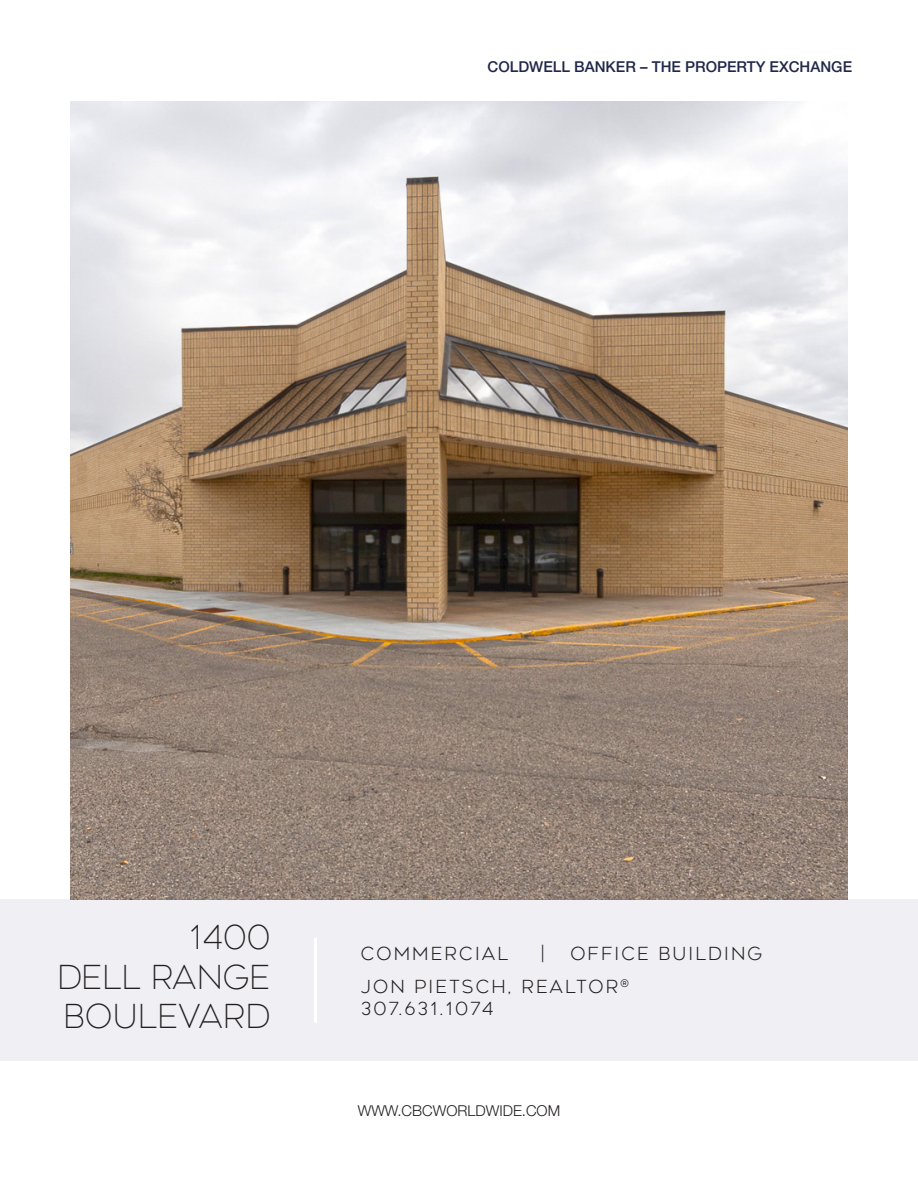
<style>
.page{position:relative;width:918px;height:1188px;background:#fff}
.page>*{position:absolute;margin:0;border:0;box-sizing:border-box;transform-origin:0 0}
.t1{font:200 33px "Geometos Neue";color:#231f20}
.t2{font:300 18px "Geometos Neue";letter-spacing:.12em;color:#231f20}
.t3{font:500 15px "Helvetica Neue LT Std";color:#202749}
.t4{font:300 15px "Helvetica Neue LT Std";color:#231f20}
</style>
<div class="page">
<img style="left:70px;top:102px;width:778px;height:797px">
<div style="left:0;top:899px;width:918px;height:161px;background:#f0f0f4"></div>
<hr style="left:314px;top:938px;width:3px;height:85px;background:#fff">
<p class="t3" style="left:488px;top:57px;width:366px">COLDWELL BANKER – THE PROPERTY EXCHANGE</p>
<p class="t1" style="left:189px;top:918px;width:83px">1400</p>
<p class="t1" style="left:57px;top:958px;width:215px">DELL RANGE</p>
<p class="t1" style="left:63px;top:997px;width:209px">BOULEVARD</p>
<p class="t2" style="left:361px;top:943px;width:149px">COMMERCIAL</p>
<p class="t2" style="left:541px;top:943px;width:7px">|</p>
<p class="t2" style="left:570px;top:943px;width:193px">OFFICE BUILDING</p>
<p class="t2" style="left:361px;top:976px;width:270px">JON PIETSCH, REALTOR<sup>®</sup></p>
<p class="t2" style="left:361px;top:998px;width:135px">307.631.1074</p>
<p class="t4" style="left:358px;top:1101px;width:204px">WWW.CBCWORLDWIDE.COM</p>
</div>
